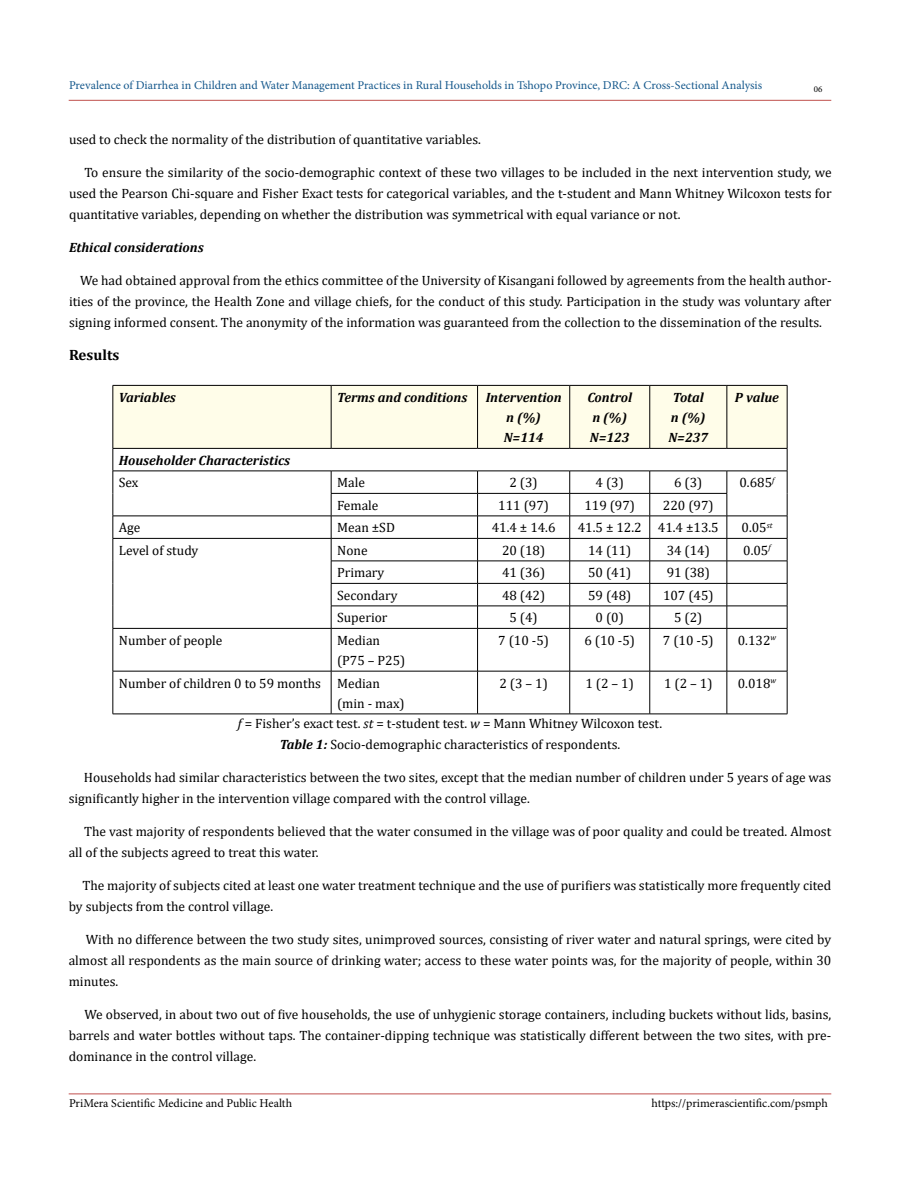
<style>
.page{position:relative;width:900px;height:1188px;background:#fff}
.page>*{position:absolute;margin:0;border:0;box-sizing:border-box;transform-origin:0 0}
.t1{font:700 15px "Cambria";color:#000}
.t2{font:13.5px/21px "Cambria";color:#000}
.t3{font:italic 700 13.5px/20.2px "Cambria";color:#000;text-align:center}
.t4{font:12px "Minion Pro";color:#15588c}
.t5{font:12px "Minion Pro";color:#000}
.t6{font:9px "Minion Pro";color:#000}
.s1{font-style:italic}
.s2{font-weight:700;font-style:italic}
</style>
<div class="page">
<hr style="left:69px;top:100px;width:762px;height:1px;background:#c0504d">
<hr style="left:69px;top:1094px;width:762px;height:1px;background:#c0504d">
<svg style="left:113px;top:385px;width:675px;height:243px"></svg>
<hr style="left:113px;top:628px;width:218px;height:1px;background:#000">
<hr style="left:113px;top:629px;width:1px;height:42px;background:#000">
<hr style="left:331px;top:628px;width:147px;height:1px;background:#000">
<hr style="left:331px;top:629px;width:1px;height:42px;background:#000">
<hr style="left:478px;top:628px;width:92px;height:1px;background:#000">
<hr style="left:477px;top:629px;width:1px;height:42px;background:#000">
<hr style="left:570px;top:628px;width:80px;height:1px;background:#000">
<hr style="left:569px;top:629px;width:1px;height:42px;background:#000">
<hr style="left:650px;top:628px;width:77px;height:1px;background:#000">
<hr style="left:650px;top:629px;width:1px;height:42px;background:#000">
<hr style="left:727px;top:628px;width:60px;height:1px;background:#000">
<hr style="left:727px;top:629px;width:1px;height:42px;background:#000">
<hr style="left:787px;top:629px;width:1px;height:42px;background:#000">
<hr style="left:113px;top:671px;width:218px;height:1px;background:#000">
<hr style="left:113px;top:671px;width:1px;height:43px;background:#000">
<hr style="left:331px;top:671px;width:147px;height:1px;background:#000">
<hr style="left:331px;top:671px;width:1px;height:43px;background:#000">
<hr style="left:478px;top:671px;width:92px;height:1px;background:#000">
<hr style="left:477px;top:671px;width:1px;height:43px;background:#000">
<hr style="left:570px;top:671px;width:80px;height:1px;background:#000">
<hr style="left:569px;top:671px;width:1px;height:43px;background:#000">
<hr style="left:650px;top:671px;width:77px;height:1px;background:#000">
<hr style="left:650px;top:671px;width:1px;height:43px;background:#000">
<hr style="left:727px;top:671px;width:60px;height:1px;background:#000">
<hr style="left:727px;top:671px;width:1px;height:43px;background:#000">
<hr style="left:787px;top:671px;width:1px;height:43px;background:#000">
<hr style="left:113px;top:714px;width:218px;height:1px;background:#000">
<hr style="left:331px;top:714px;width:147px;height:1px;background:#000">
<hr style="left:478px;top:714px;width:92px;height:1px;background:#000">
<hr style="left:570px;top:714px;width:80px;height:1px;background:#000">
<hr style="left:650px;top:714px;width:77px;height:1px;background:#000">
<hr style="left:727px;top:714px;width:60px;height:1px;background:#000">
<p class="t4" style="left:69px;top:77px;width:695px">Prevalence of Diarrhea in Children and Water Management Practices in Rural Households in Tshopo Province, DRC: A Cross-Sectional Analysis</p>
<p class="t6" style="left:814px;top:83px;width:10px">06</p>
<p class="t2" style="left:69px;top:129px;width:413px">used to check the normality of the distribution of quantitative variables.</p>
<p class="t2" style="left:69px;top:162px;width:764px;text-align:justify;text-indent:15px">To ensure the similarity of the socio-demographic context of these two villages to be included in the next intervention study, we used the Pearson Chi-square and Fisher Exact tests for categorical variables, and the t-student and Mann Whitney Wilcoxon tests for quantitative variables, depending on whether the distribution was symmetrical with equal variance or not.</p>
<p class="t3" style="left:69px;top:237px;width:136px">Ethical considerations</p>
<p class="t2" style="left:69px;top:270px;width:764px;text-align:justify;text-indent:11px">We had obtained approval from the ethics committee of the University of Kisangani followed by agreements from the health author&shy;ities of the province, the Health Zone and village chiefs, for the conduct of this study. Participation in the study was voluntary after signing informed consent. The anonymity of the information was guaranteed from the collection to the dissemination of the results.</p>
<p class="t1" style="left:69px;top:344px;width:52px">Results</p>
<p class="t3" style="left:119px;top:387px;width:59px">Variables</p>
<p class="t3" style="left:337px;top:387px;width:132px">Terms and conditions</p>
<p class="t3" style="left:486px;top:387px;width:77px">Intervention n (%)<br>N=114</p>
<p class="t3" style="left:587px;top:387px;width:46px;text-align:left">Control n (%)<br>N=123</p>
<p class="t3" style="left:668px;top:387px;width:41px">Total n (%)<br>N=237</p>
<p class="t3" style="left:735px;top:387px;width:46px">P value</p>
<p class="t3" style="left:119px;top:450px;width:173px">Householder Characteristics</p>
<p class="t2" style="left:119px;top:472px;width:21px">Sex</p>
<p class="t2" style="left:337px;top:472px;width:29px">Male</p>
<p class="t2" style="left:510px;top:472px;width:30px">2 (3)</p>
<p class="t2" style="left:596px;top:472px;width:30px">4 (3)</p>
<p class="t2" style="left:674px;top:472px;width:30px">6 (3)</p>
<p class="t2" style="left:740px;top:472px;width:36px">0.685<sup>f</sup></p>
<p class="t2" style="left:337px;top:495px;width:43px">Female</p>
<p class="t2" style="left:498px;top:495px;width:52px">111 (97)</p>
<p class="t2" style="left:584px;top:495px;width:52px">119 (97)</p>
<p class="t2" style="left:663px;top:495px;width:52px">220 (97)</p>
<p class="t2" style="left:119px;top:517px;width:23px">Age</p>
<p class="t2" style="left:337px;top:517px;width:59px">Mean ±SD</p>
<p class="t2" style="left:492px;top:517px;width:65px">41.4 ± 14.6</p>
<p class="t2" style="left:578px;top:517px;width:142px">41.5 ± 12.2 41.4 ±13.5</p>
<p class="t2" style="left:742px;top:517px;width:32px">0.05<sup>st</sup></p>
<p class="t2" style="left:119px;top:540px;width:81px">Level of study</p>
<p class="t2" style="left:337px;top:540px;width:32px">None</p>
<p class="t2" style="left:502px;top:540px;width:45px">20 (18)</p>
<p class="t2" style="left:588px;top:540px;width:45px">14 (11)</p>
<p class="t2" style="left:667px;top:540px;width:45px">34 (14)</p>
<p class="t2" style="left:743px;top:540px;width:29px">0.05<sup>f</sup></p>
<p class="t2" style="left:337px;top:562px;width:49px">Primary</p>
<p class="t2" style="left:502px;top:562px;width:45px">41 (36)</p>
<p class="t2" style="left:588px;top:562px;width:45px">50 (41)</p>
<p class="t2" style="left:667px;top:562px;width:45px">91 (38)</p>
<p class="t2" style="left:337px;top:585px;width:62px">Secondary</p>
<p class="t2" style="left:502px;top:585px;width:45px">48 (42)</p>
<p class="t2" style="left:588px;top:585px;width:45px">59 (48)</p>
<p class="t2" style="left:663px;top:585px;width:52px">107 (45)</p>
<p class="t2" style="left:337px;top:607px;width:52px">Superior</p>
<p class="t2" style="left:510px;top:607px;width:30px">5 (4)</p>
<p class="t2" style="left:596px;top:607px;width:30px">0 (0)</p>
<p class="t2" style="left:674px;top:607px;width:30px">5 (2)</p>
<p class="t2" style="left:119px;top:630px;width:105px">Number of people</p>
<p class="t2" style="left:337px;top:630px;width:70px;line-height:20.2px">Median (P75 – P25)</p>
<p class="t2" style="left:498px;top:630px;width:52px">7 (10 -5)</p>
<p class="t2" style="left:584px;top:630px;width:52px">6 (10 -5)</p>
<p class="t2" style="left:663px;top:630px;width:52px">7 (10 -5)</p>
<p class="t2" style="left:738px;top:630px;width:40px">0.132<sup>w</sup></p>
<p class="t2" style="left:337px;top:673px;width:69px;line-height:20.2px;text-indent:-218px">Number of children 0 to 59 months Median (min - max)</p>
<p class="t2" style="left:499px;top:672px;width:50px">2 (3 – 1)</p>
<p class="t2" style="left:586px;top:672px;width:50px">1 (2 – 1)</p>
<p class="t2" style="left:664px;top:672px;width:50px">1 (2 – 1)</p>
<p class="t2" style="left:738px;top:672px;width:40px">0.018<sup>w</sup></p>
<p class="t2" style="left:238px;top:714px;width:426px;line-height:20.2px;text-align:center"><span class="s1">f</span> = Fisher’s exact test. <span class="s1">st</span> = t-student test. <span class="s1">w</span> = Mann Whitney Wilcoxon test.<br><span class="s2">Table 1:</span> Socio-demographic characteristics of respondents.</p>
<p class="t2" style="left:69px;top:767px;width:764px;text-indent:15px">Households had similar characteristics between the two sites, except that the median number of children under 5 years of age was significantly higher in the intervention village compared with the control village.</p>
<p class="t2" style="left:69px;top:821px;width:764px;text-indent:15px">The vast majority of respondents believed that the water consumed in the village was of poor quality and could be treated. Almost all of the subjects agreed to treat this water.</p>
<p class="t2" style="left:69px;top:875px;width:764px;text-indent:14px">The majority of subjects cited at least one water treatment technique and the use of purifiers was statistically more frequently cited by subjects from the control village.</p>
<p class="t2" style="left:69px;top:929px;width:764px;text-align:justify;text-indent:17px">With no difference between the two study sites, unimproved sources, consisting of river water and natural springs, were cited by almost all respondents as the main source of drinking water; access to these water points was, for the majority of people, within 30 minutes.</p>
<p class="t2" style="left:69px;top:1004px;width:764px;text-align:justify;text-indent:16px">We observed, in about two out of five households, the use of unhygienic storage containers, including buckets without lids, basins, barrels and water bottles without taps. The container-dipping technique was statistically different between the two sites, with pre&shy;dominance in the control village.</p>
<p class="t5" style="left:69px;top:1095px;width:225px">PriMera Scientific Medicine and Public Health</p>
<p class="t5" style="left:652px;top:1095px;width:178px">https://primerascientific.com/psmph</p>
</div>
